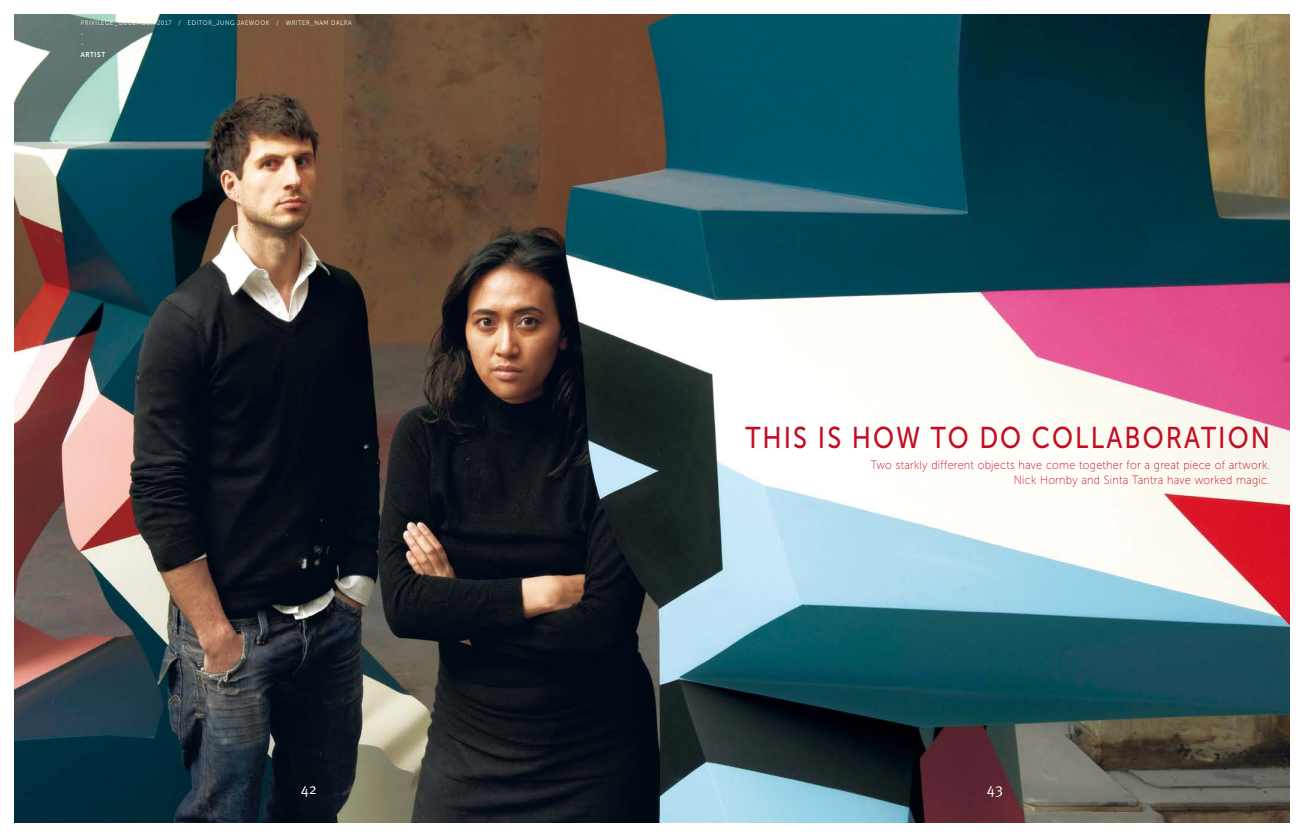
<style>
.page{position:relative;width:1304px;height:837px;background:#fff}
.page>*{position:absolute;margin:0;border:0;box-sizing:border-box;transform-origin:0 0}
.t1{font:30px "Museo Sans 500";letter-spacing:.08em;color:#c30d23;scale:.85 1}
.t2{font:15px "Meta";color:#fff}
.t3{font:12px/15.5px "Museo Sans 100";letter-spacing:.025em;color:#c30d23;text-align:right;scale:.9 1}
.t4{font:7px "Museo Sans 700";letter-spacing:.1em;color:#fff;scale:.9 1}
.t5{font:6.5px/10.5px "Museo Sans 300";letter-spacing:.1em;color:#fff;scale:.9 1}
</style>
<div class="page">
<img style="left:14px;top:14px;width:1276px;height:808px">
<p class="t5" style="left:81px;top:18px;width:303px">PRIVILEGE_DECEMBER 2017 / EDITOR_JUNG JAEWOOK / WRITER_NAM DALRA -<br>-</p>
<p class="t4" style="left:81px;top:50px;width:29px">ARTIST</p>
<h1 class="t1" style="left:745px;top:421px;width:619px">THIS I S H OW TO DO COLLABORATION</h1>
<p class="t3" style="left:871px;top:457px;width:445px">Two starkly different objects have come together for a great piece of artwork.<br>Nick Hornby and Sinta Tantra have worked magic.</p>
<p class="t2" style="left:301px;top:779px;width:18px">42</p>
<p class="t2" style="left:987px;top:779px;width:18px">43</p>
</div>
